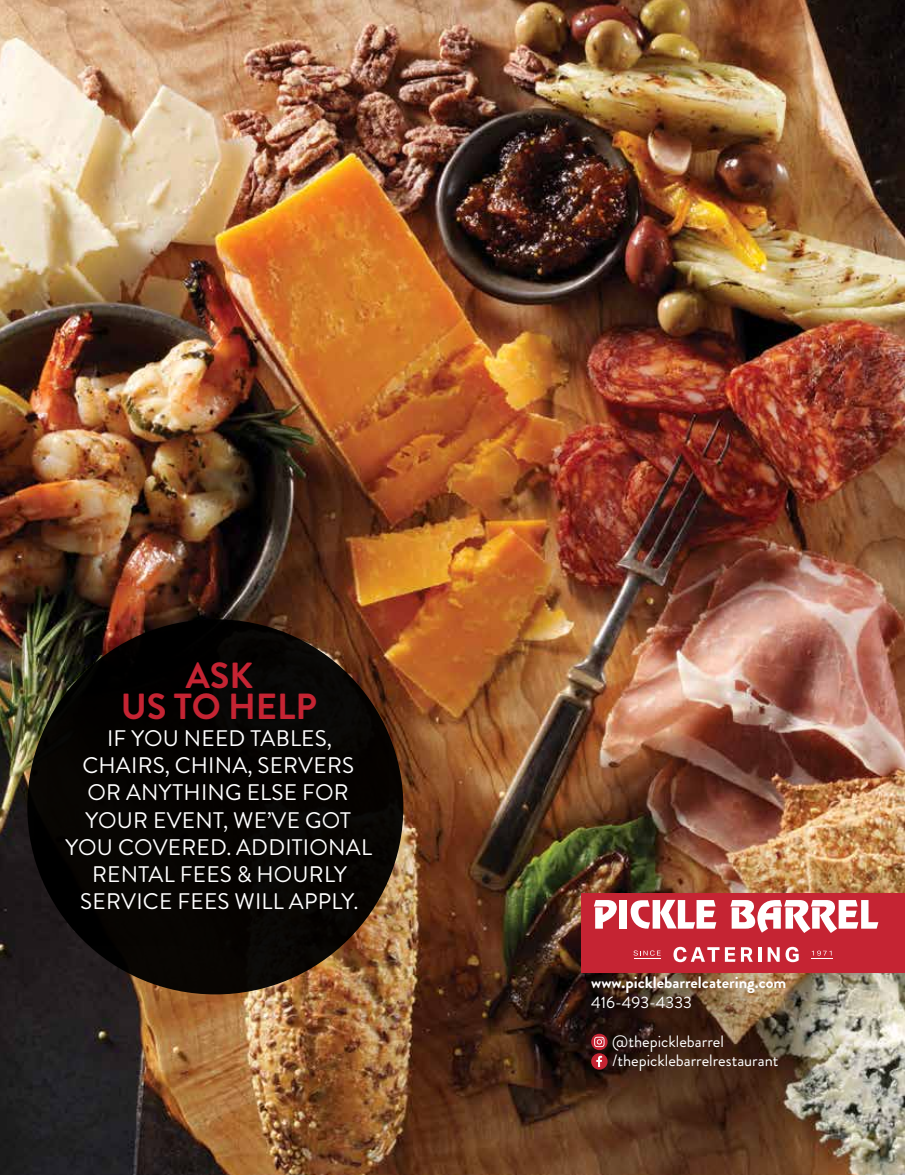
<style>
.page{position:relative;width:905px;height:1175px;background:#fff}
.page>*{position:absolute;margin:0;border:0;box-sizing:border-box;transform-origin:0 0}
.t1{font:700 36.3px/31.5px "Brandon Grotesque";color:#c52433;text-align:center}
.t2{font:22.5px/27px "Brandon Grotesque";letter-spacing:.01em;color:#fff;text-align:center}
.t3{font:16.5px/19.5px "Brandon Grotesque";color:#fff}
.t4{font:700 16.5px "Brandon Grotesque";color:#fff}
</style>
<div class="page">
<img style="left:0;top:0;width:904px;height:1174px">
<img style="left:508px;top:822px;width:382px;height:352px">
<div style="left:582px;top:893px;width:322px;height:79px;background:#c52433"></div>
<div style="left:591px;top:1053px;width:16px;height:16px;background:#c52433;border-radius:50%"></div>
<svg style="left:596px;top:1055px;width:6px;height:12px"></svg>
<svg style="left:591px;top:1033px;width:16px;height:17px"></svg>
<svg style="left:594px;top:1036px;width:10px;height:11px"></svg>
<svg style="left:673px;top:946px;width:62px;height:16px"></svg>
<svg style="left:741px;top:947px;width:11px;height:14px"></svg>
<hr style="left:758px;top:947px;width:3px;height:14px;background:#fff">
<svg style="left:767px;top:947px;width:12px;height:14px"></svg>
<svg style="left:785px;top:946px;width:13px;height:16px"></svg>
<svg style="left:594px;top:900px;width:22px;height:28px"></svg>
<div style="left:619px;top:900px;width:8px;height:28px;background:#fff"></div>
<svg style="left:630px;top:899px;width:86px;height:29px"></svg>
<svg style="left:730px;top:900px;width:148px;height:33px"></svg>
<svg style="left:633px;top:950px;width:27px;height:9px"></svg>
<svg style="left:811px;top:950px;width:21px;height:9px"></svg>
<div style="left:27px;top:619px;width:376px;height:375px;background:#090603;border-radius:50%"></div>
<div style="left:30px;top:620px;width:376px;height:329px;background:#000;opacity:.75"></div>
<h1 class="t1" style="left:121px;top:660px;width:198px">ASK<br>US TO HELP</h1>
<p class="t2" style="left:65px;top:725px;width:308px">IF YOU NEED TABLES,<br>CHAIRS, CHINA, SERVERS<br>OR ANYTHING ELSE FOR<br>YOUR EVENT, WE’VE GOT<br>YOU COVERED. ADDITIONAL<br>RENTAL FEES &amp; HOURLY<br>SERVICE FEES WILL APPLY.</p>
<p class="t4" style="left:591px;top:970px;width:197px">www.picklebarrelcatering.com</p>
<p class="t3" style="left:591px;top:992px;width:102px">416-493-4333</p>
<p class="t3" style="left:612px;top:1031px;width:168px">@thepicklebarrel /thepicklebarrelrestaurant</p>
</div>
